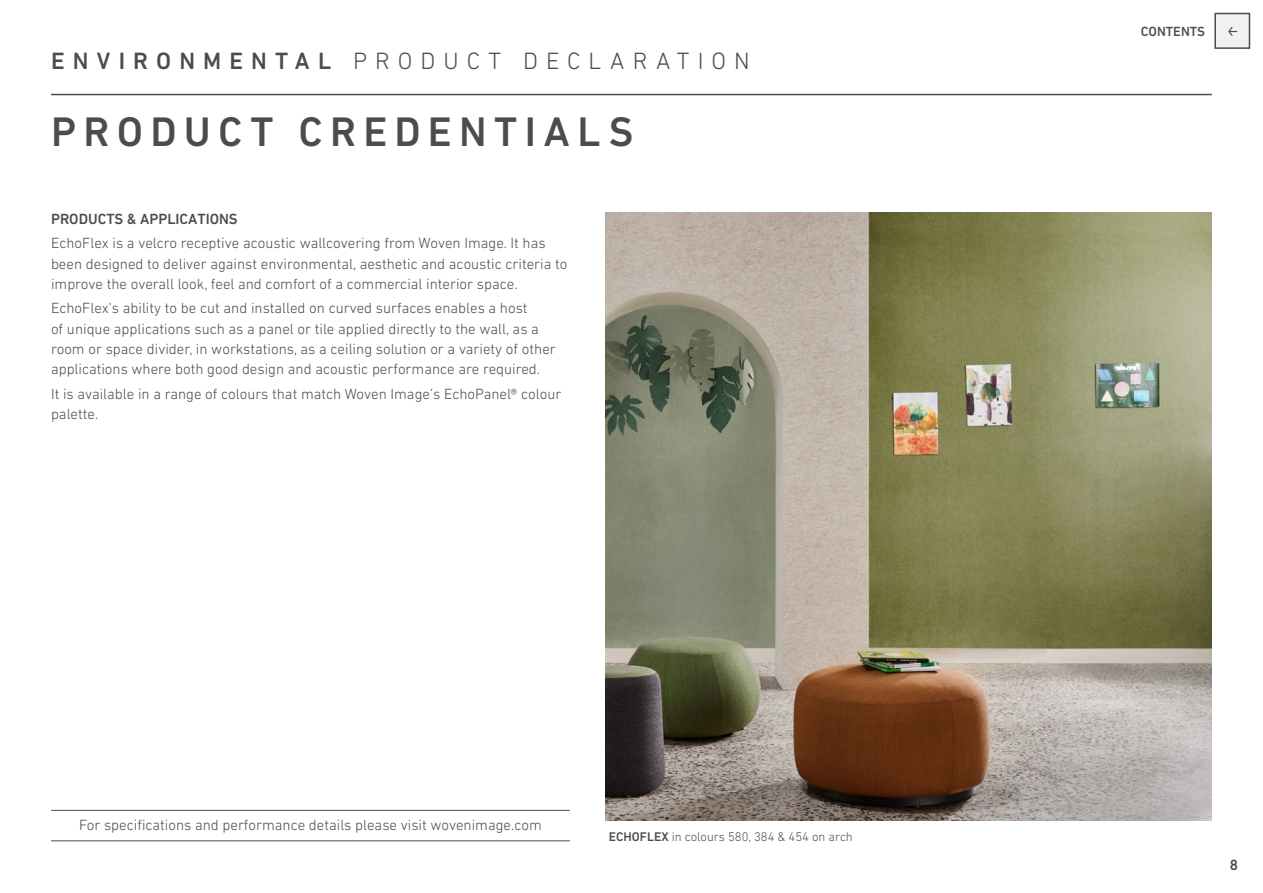
<style>
.page{position:relative;width:1263px;height:893px;background:#fff}
.page>*{position:absolute;margin:0;border:0;box-sizing:border-box;transform-origin:0 0}
.t1{font:500 42px "DIN Next LT Pro";letter-spacing:.175em;color:#4b4c4c}
.t2{font:300 24px "DIN Next LT Pro";letter-spacing:.335em;color:#4b4c4c}
.t3{font:300 15px/20.2px "DIN Next LT Pro";color:#4b4c4c}
.t4{font:500 15px "DIN Next LT Pro";color:#4b4c4c}
.t5{font:500 13.5px "DIN Next LT Pro";color:#4b4c4c}
.t6{font:300 12.75px "DIN Next LT Pro";color:#4b4c4c}
.s1{font-weight:500}
</style>
<div class="page">
<div style="left:1214px;top:13px;width:36px;height:36px;background:#f1f1f2;border:2px solid #4b4c4c"></div>
<svg style="left:1228px;top:27px;width:9px;height:9px"></svg>
<hr style="left:51px;top:94px;width:1161px;height:1px;background:#4b4c4c">
<img style="left:606px;top:213px;width:606px;height:608px">
<hr style="left:51px;top:810px;width:519px;height:1px;background:#4b4c4c">
<hr style="left:51px;top:840px;width:519px;height:1px;background:#4b4c4c">
<h2 class="t2" style="left:51px;top:47px;width:700px"><span class="s1">ENVIRONMENTAL</span> PRODUCT DECLARATION</h2>
<h1 class="t1" style="left:51px;top:108px;width:584px">PRODUCT CREDENTIALS</h1>
<p class="t4" style="left:51px;top:210px;width:188px">PRODUCTS &amp; APPLICATIONS</p>
<p class="t3" style="left:51px;top:233px;width:518px">EchoFlex is a velcro receptive acoustic wallcovering from Woven Image. It has been designed to deliver against environmental, aesthetic and acoustic criteria to improve the overall look, feel and comfort of a commercial interior space.</p>
<p class="t3" style="left:51px;top:298px;width:506px">EchoFlex’s ability to be cut and installed on curved surfaces enables a host<br>of unique applications such as a panel or tile applied directly to the wall, as a room or space divider, in workstations, as a ceiling solution or a variety of other applications where both good design and acoustic performance are required.</p>
<p class="t3" style="left:51px;top:383px;width:512px">It is available in a range of colours that match Woven Image’s EchoPanel® colour palette.</p>
<p class="t3" style="left:79px;top:814px;width:464px">For specifications and performance details please visit wovenimage.com</p>
<p class="t6" style="left:609px;top:829px;width:245px"><span class="s1">ECHOFLEX</span> in colours 580, 384 &amp; 454 on arch</p>
<p class="t5" style="left:1141px;top:23px;width:66px">CONTENTS</p>
<p class="t4" style="left:1230px;top:856px;width:10px">8</p>
</div>
